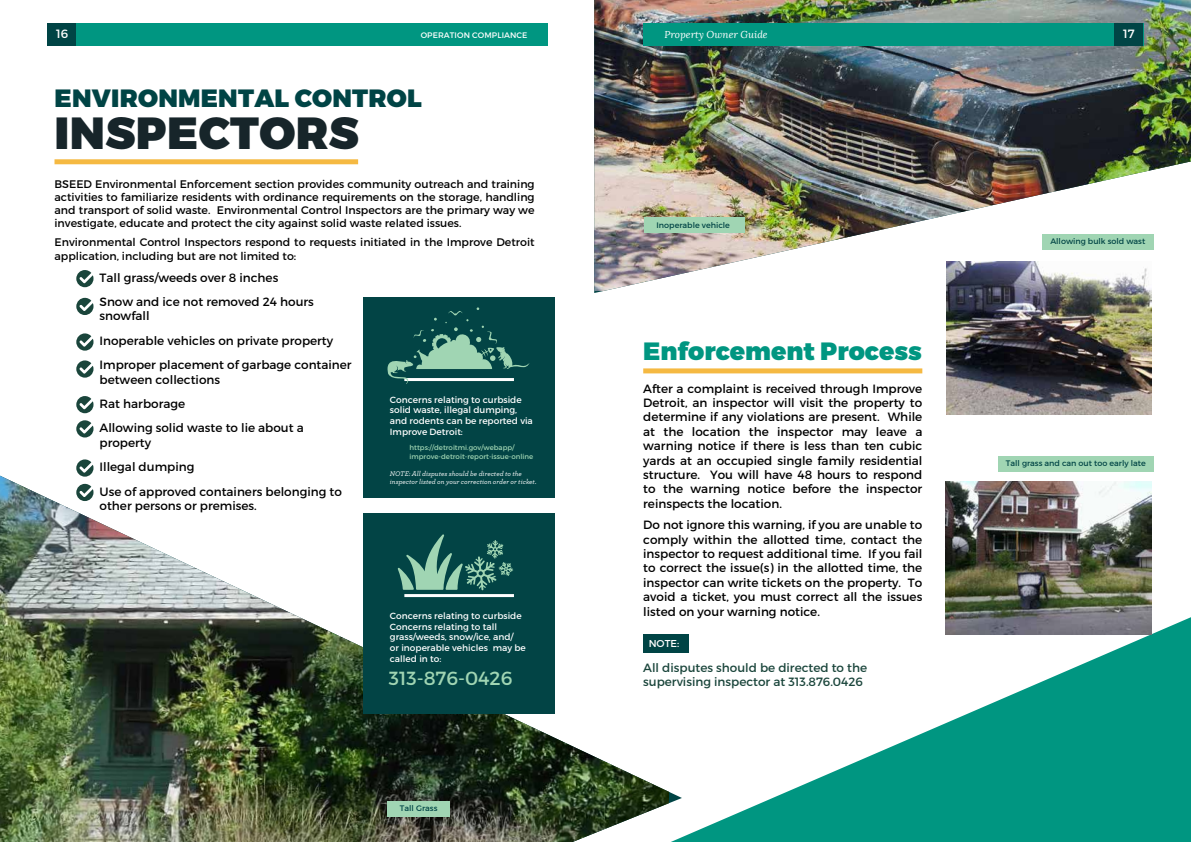
<style>
.page{position:relative;width:1191px;height:842px;background:#fff}
.page>*{position:absolute;margin:0;border:0;box-sizing:border-box;transform-origin:0 0}
.t1{font:900 45px "Montserrat";letter-spacing:.01em;color:#17252a}
.t2{font:900 25px "Montserrat";letter-spacing:.01em;color:#004445}
.t3{font:900 25px "Montserrat";color:#009681}
.t4{font:19px "Montserrat";color:#a0d5b3}
.t5{font:12px/14.4px "Montserrat";color:#000}
.t6{font:12px/14.4px "Montserrat";color:#1a453b}
.t7{font:12px "Montserrat";color:#fff}
.t8{font:11px/13.2px "Montserrat";color:#000;text-align:justify}
.t9{font:italic 10px "Lora";color:#fff}
.t10{font:10px "Montserrat";color:#fff}
.t11{font:9px/10.8px "Montserrat";color:#fff}
.t12{font:8px "Montserrat";color:#004445}
.t13{font:8px "Montserrat";letter-spacing:.01em;color:#fff}
.t14{font:italic 500 7px/8.4px "Archer";color:#fff}
.t15{font:7px/8.4px "Montserrat";color:#a0d5b3}
</style>
<div class="page">
<div style="left:54px;top:159px;width:304px;height:5px;background:#f5b942"></div>
<svg style="left:682px;top:617px;width:509px;height:225px;fill:#009681"></svg>
<img style="left:0;top:476px;width:669px;height:366px">
<div style="left:363px;top:297px;width:192px;height:200px;background:#024445"></div>
<div style="left:363px;top:513px;width:192px;height:200px;background:#024445"></div>
<hr style="left:404px;top:594px;width:110px;height:3px;background:#fff">
<svg style="left:387px;top:307px;width:142px;height:77px"></svg>
<svg style="left:397px;top:534px;width:116px;height:56px"></svg>
<svg style="left:76px;top:270px;width:17px;height:17px"></svg>
<svg style="left:76px;top:298px;width:17px;height:17px"></svg>
<svg style="left:76px;top:333px;width:17px;height:18px"></svg>
<svg style="left:76px;top:360px;width:17px;height:18px"></svg>
<svg style="left:76px;top:396px;width:17px;height:17px"></svg>
<svg style="left:76px;top:420px;width:17px;height:17px"></svg>
<svg style="left:76px;top:459px;width:17px;height:18px"></svg>
<div style="left:643px;top:368px;width:279px;height:5px;background:#f5b942"></div>
<div style="left:387px;top:801px;width:63px;height:15px;background:#a0d5b3"></div>
<img style="left:594px;top:0;width:597px;height:291px">
<div style="left:644px;top:217px;width:100px;height:16px;background:#a0d5b3"></div>
<img style="left:946px;top:261px;width:205px;height:153px">
<img style="left:945px;top:481px;width:206px;height:153px">
<div style="left:1042px;top:234px;width:111px;height:15px;background:#a0d5b3"></div>
<div style="left:998px;top:456px;width:155px;height:15px;background:#a0d5b3"></div>
<div style="left:643px;top:634px;width:45px;height:19px;background:#004445"></div>
<svg style="left:76px;top:484px;width:17px;height:17px"></svg>
<div style="left:48px;top:23px;width:500px;height:22px;background:#009681"></div>
<div style="left:48px;top:23px;width:28px;height:22px;background:#004445"></div>
<div style="left:643px;top:23px;width:500px;height:22px;background:#009681"></div>
<div style="left:1114px;top:23px;width:29px;height:22px;background:#004445"></div>
<p class="t7" style="left:56px;top:26px;width:14px">16</p>
<p class="t13" style="left:421px;top:30px;width:108px">OPERATION COMPLIANCE</p>
<p class="t9" style="left:664px;top:28px;width:105px">Property Owner Guide</p>
<p class="t7" style="left:1123px;top:26px;width:13px">17</p>
<h2 class="t2" style="left:54px;top:82px;width:369px">ENVIRONMENTAL CONTROL</h2>
<h1 class="t1" style="left:54px;top:105px;width:306px">INSPECTORS</h1>
<p class="t8" style="left:54px;top:177px;width:482px">BSEED Environmental Enforcement section provides community outreach and training activities to familiarize residents with ordinance requirements on the storage, handling and transport of solid waste. Environmental Control Inspectors are the primary way we investigate, educate and protect the city against solid waste related issues.</p>
<p class="t8" style="left:54px;top:236px;width:482px">Environmental Control Inspectors respond to requests initiated in the Improve Detroit application, including but are not limited to:</p>
<p class="t5" style="left:100px;top:265px;width:216px;line-height:24.4px">Tall grass/weeds over 8 inches<br>Snow and ice not removed 24 hours</p>
<p class="t5" style="left:100px;top:304px;width:254px;line-height:24.4px">snowfall<br>Inoperable vehicles on private property<br>Improper placement of garbage container</p>
<p class="t5" style="left:100px;top:367px;width:206px;line-height:24.4px">between collections<br>Rat harborage<br>Allowing solid waste to lie about a</p>
<p class="t5" style="left:100px;top:430px;width:244px;line-height:24.4px">property<br>Illegal dumping<br>Use of approved containers belonging to</p>
<p class="t5" style="left:100px;top:498px;width:159px">other persons or premises.</p>
<p class="t11" style="left:390px;top:394px;width:144px">Concerns relating to curbside solid waste, illegal dumping, and rodents can be reported via<br>Improve Detroit:</p>
<p class="t14" style="left:390px;top:469px;width:148px">NOTE: All disputes should be directed to the inspector listed on your correction order or ticket.</p>
<p class="t15" style="left:409px;top:443px;width:125px">https://detroitmi.gov/webapp/ improve-detroit-report-issue-online</p>
<p class="t11" style="left:390px;top:610px;width:137px">Concerns relating to curbside<br>Concerns relating to tall grass/weeds, snow/ice, and/<br>or inoperable vehicles may be called in to:</p>
<h3 class="t4" style="left:389px;top:667px;width:125px">313-876-0426</h3>
<p class="t12" style="left:400px;top:804px;width:39px">Tall Grass</p>
<p class="t12" style="left:656px;top:220px;width:75px">Inoperable vehicle</p>
<h2 class="t3" style="left:643px;top:336px;width:280px">Enforcement Process</h2>
<p class="t5" style="left:643px;top:381px;width:281px;text-align:justify">After a complaint is received through Improve Detroit, an inspector will visit the property to determine if any violations are present. While at the location the inspector may leave a warning notice if there is less than ten cubic yards at an occupied single family residential structure. You will have 48 hours to respond to the warning notice before the inspector reinspects the location.</p>
<p class="t5" style="left:643px;top:518px;width:281px;text-align:justify">Do not ignore this warning, if you are unable to comply within the allotted time, contact the inspector to request additional time. If you fail to correct the issue(s) in the allotted time, the inspector can write tickets on the property. To avoid a ticket, you must correct all the issues listed on your warning notice.</p>
<p class="t10" style="left:648px;top:637px;width:32px">NOTE:</p>
<p class="t6" style="left:643px;top:660px;width:225px">All disputes should be directed to the supervising inspector at 313.876.0426</p>
<p class="t12" style="left:1050px;top:237px;width:96px">Allowing bulk sold wast</p>
<p class="t12" style="left:1006px;top:459px;width:141px">Tall grass and can out too early late</p>
</div>
